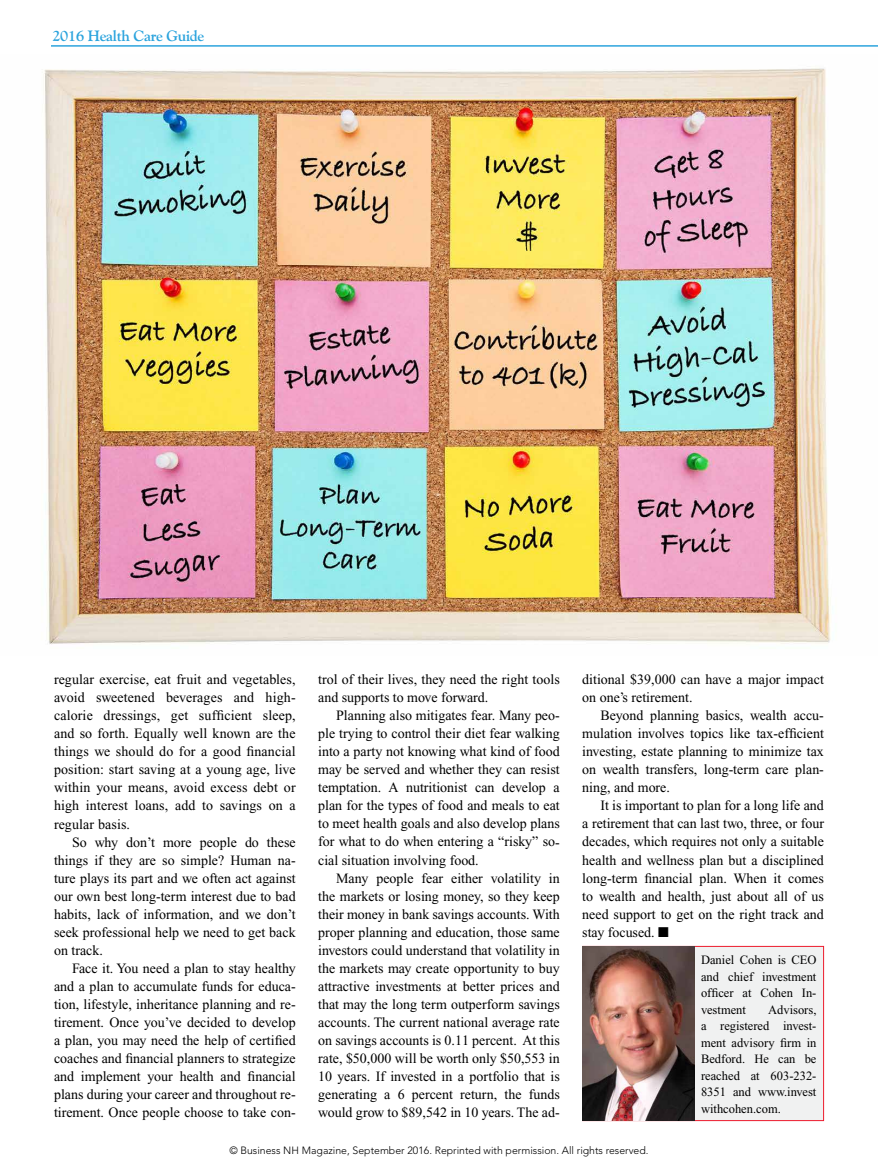
<style>
.page{position:relative;width:878px;height:1175px;background:#fff}
.page>*{position:absolute;margin:0;border:0;box-sizing:border-box;transform-origin:0 0}
.t1{font:700 15px "Goudy Old Style BT";letter-spacing:-.015em;color:#2aa3dd}
.t2{font:14.25px/18px "Times New Roman";color:#000;text-align:justify}
.t3{font:12.75px/16.5px "Times New Roman";color:#000;text-align:justify}
.t4{font:300 10.5px "Avenir";color:#000}
</style>
<div class="page">
<img style="left:43px;top:68px;width:788px;height:577px">
<hr style="left:22px;top:46px;width:856px;height:1px;background:#2aa3dd">
<div style="left:23px;top:11px;width:28px;height:40px;background:#fff"></div>
<div style="left:582px;top:946px;width:241px;height:174px;background:#f0f1f1"></div>
<div style="left:582px;top:946px;width:242px;height:174px;border:1px solid #ed1b2d"></div>
<img style="left:583px;top:946px;width:111px;height:174px">
<p class="t1" style="left:52px;top:26px;width:153px">2016 Health Care Guide</p>
<p class="t2" style="left:54px;top:670px;width:243px">regular exercise, eat fruit and vegetables, avoid sweetened beverages and high&shy;calorie dressings, get sufficient sleep, and so forth. Equally well known are the things we should do for a good financial position: start saving at a young age, live within your means, avoid excess debt or high interest loans, add to savings on a regular basis.</p>
<p class="t2" style="left:54px;top:832px;width:243px;text-indent:18px">So why don’t more people do these things if they are so simple? Human na&shy;ture plays its part and we often act against our own best long-term interest due to bad habits, lack of information, and we don’t seek professional help we need to get back on track.</p>
<p class="t2" style="left:54px;top:958px;width:243px;text-indent:18px">Face it. You need a plan to stay healthy and a plan to accumulate funds for educa&shy;tion, lifestyle, inheritance planning and re&shy;tirement. Once you’ve decided to develop a plan, you may need the help of certified coaches and financial planners to strategize and implement your health and financial plans during your career and throughout re&shy;tirement. Once people choose to take con-</p>
<p class="t2" style="left:318px;top:670px;width:243px">trol of their lives, they need the right tools and supports to move forward.</p>
<p class="t2" style="left:318px;top:706px;width:243px;text-indent:18px">Planning also mitigates fear. Many peo&shy;ple trying to control their diet fear walking into a party not knowing what kind of food may be served and whether they can resist temptation. A nutritionist can develop a plan for the types of food and meals to eat to meet health goals and also develop plans for what to do when entering a “risky” so&shy;cial situation involving food.</p>
<p class="t2" style="left:318px;top:868px;width:243px;text-indent:18px">Many people fear either volatility in the markets or losing money, so they keep their money in bank savings accounts. With proper planning and education, those same investors could understand that volatility in the markets may create opportunity to buy attractive investments at better prices and that may the long term outperform savings accounts. The current national average rate on savings accounts is 0.11 percent. At this rate, $50,000 will be worth only $50,553 in 10 years. If invested in a portfolio that is generating a 6 percent return, the funds would grow to $89,542 in 10 years. The ad-</p>
<p class="t2" style="left:582px;top:670px;width:243px">ditional $39,000 can have a major impact on one’s retirement.</p>
<p class="t2" style="left:582px;top:706px;width:243px;text-indent:18px">Beyond planning basics, wealth accu&shy;mulation involves topics like tax-efficient investing, estate planning to minimize tax on wealth transfers, long-term care plan&shy;ning, and more.</p>
<p class="t2" style="left:582px;top:796px;width:243px;text-indent:18px">It is important to plan for a long life and a retirement that can last two, three, or four decades, which requires not only a suitable health and wellness plan but a disciplined long-term financial plan. When it comes to wealth and health, just about all of us need support to get on the right track and stay focused. ■</p>
<p class="t3" style="left:701px;top:951px;width:117px">Daniel Cohen is CEO and chief investment officer at Cohen In&shy;vestment</p>
<p class="t3" style="left:701px;top:1001px;width:117px;text-indent:67px">Advisors, a registered invest&shy;ment advisory firm in Bedford. He can be reached at 603-232- 8351 and www.invest withcohen.com.</p>
<p class="t4" style="left:229px;top:1143px;width:421px">© Business NH Magazine, September 2016. Reprinted with permission. All rights reserved.</p>
</div>
